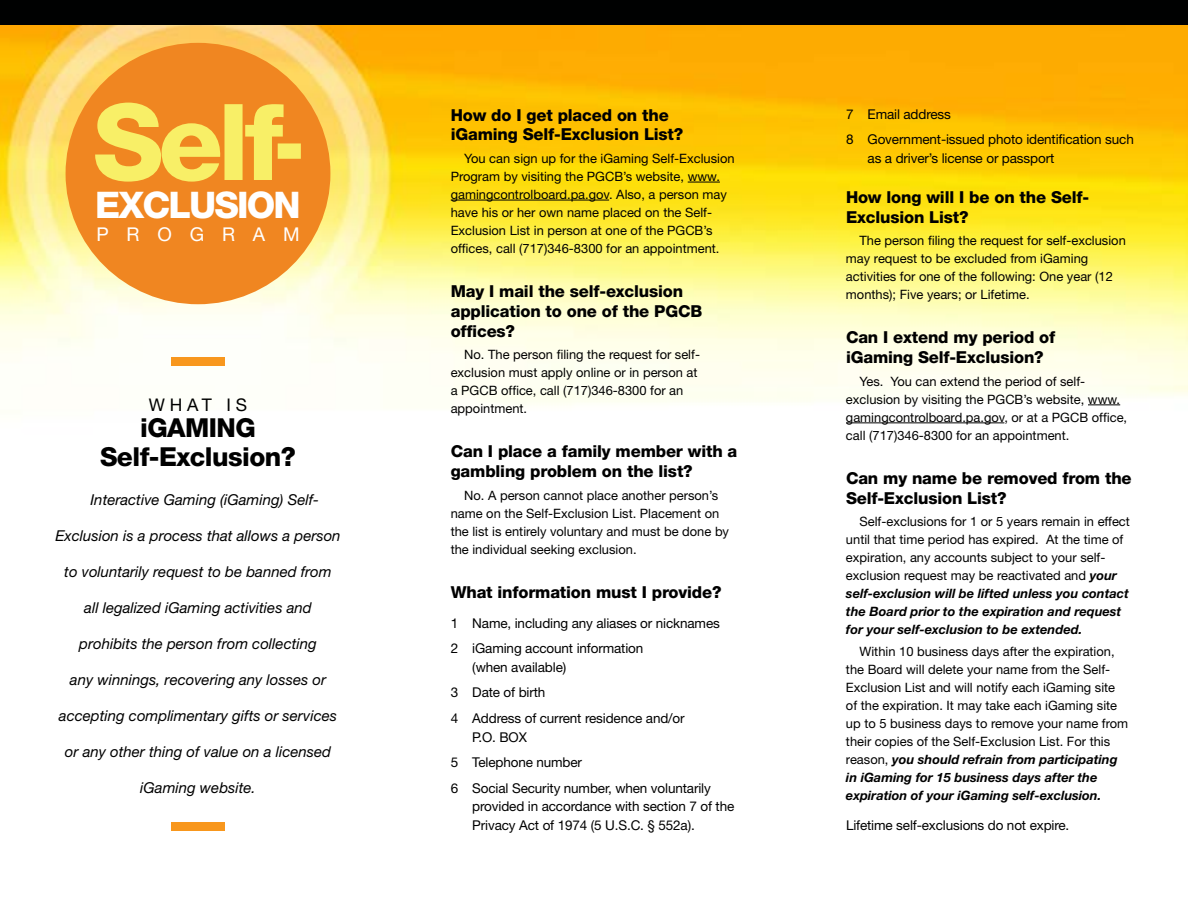
<style>
.page{position:relative;width:1188px;height:918px;background:#fff}
.page>*{position:absolute;margin:0;border:0;box-sizing:border-box;transform-origin:0 0}
.t1{font:800 36.75px "Helvetica Neue";letter-spacing:-.05em;color:#fff}
.t2{font:800 26.25px/29.1px "Helvetica Neue";letter-spacing:-.02em;color:#000;text-align:center}
.t3{font:19.05px "Helvetica Neue";letter-spacing:.94em;color:#fff}
.t4{font:17.4px "Helvetica Neue";letter-spacing:.28em;color:#000}
.t5{font:800 16.5px/19.8px "Helvetica Neue";letter-spacing:-.01em;color:#000}
.t6{font:italic 15px "Helvetica Neue";color:#000}
.t7{font:13.5px/25.5px "Helvetica Neue";letter-spacing:-.01em;color:#000}
.t8{font:12.9px/18px "Helvetica Neue";color:#000}
.s1{font-weight:700;font-style:italic}
</style>
<div class="page">
<img style="left:0;top:25px;width:1188px;height:399px">
<div style="left:66px;top:43px;width:264px;height:261px;background:#f08621;border-radius:50%"></div>
<div style="left:0;top:0;width:1188px;height:25px;background:#000101"></div>
<div style="left:171px;top:357px;width:54px;height:9px;background:#f8971d"></div>
<div style="left:171px;top:822px;width:54px;height:9px;background:#f8971d"></div>
<hr style="left:688px;top:182px;width:32px;height:1px;background:#000">
<hr style="left:451px;top:200px;width:158px;height:1px;background:#000">
<hr style="left:1088px;top:405px;width:32px;height:1px;background:#000">
<hr style="left:846px;top:423px;width:158px;height:1px;background:#000">
<svg style="left:95px;top:103px;width:206px;height:79px"></svg>
<h1 class="t1" style="left:95px;top:183px;width:207px">EXCLUSION</h1>
<h3 class="t3" style="left:96px;top:223px;width:205px">PROGRAM</h3>
<h3 class="t4" style="left:149px;top:394px;width:100px">WHAT IS</h3>
<h2 class="t2" style="left:100px;top:413px;width:197px">iGAMING<br>Self-Exclusion?</h2>
<p class="t6" style="left:90px;top:491px;width:230px">Interactive Gaming (iGaming) Self-</p>
<p class="t6" style="left:55px;top:527px;width:287px">Exclusion is a process that allows a person</p>
<p class="t6" style="left:64px;top:563px;width:269px">to voluntarily request to be banned from</p>
<p class="t6" style="left:84px;top:599px;width:229px">all legalized iGaming activities and</p>
<p class="t6" style="left:79px;top:635px;width:239px">prohibits the person from collecting</p>
<p class="t6" style="left:70px;top:671px;width:258px">any winnings, recovering any losses or</p>
<p class="t6" style="left:59px;top:707px;width:280px">accepting complimentary gifts or services</p>
<p class="t6" style="left:65px;top:743px;width:268px">or any other thing of value on a licensed</p>
<p class="t6" style="left:140px;top:779px;width:117px">iGaming website.</p>
<p class="t5" style="left:451px;top:105px;width:234px">How do I get placed on the iGaming Self-Exclusion List?</p>
<p class="t8" style="left:451px;top:149px;width:285px;text-indent:14px">You can sign up for the iGaming Self-Exclusion Program by visiting the PGCB’s website, www. gamingcontrolboard.pa.gov. Also, a person may have his or her own name placed on the Self-Exclusion List in person at one of the PGCB’s offices, call (717)346-8300 for an appointment.</p>
<p class="t5" style="left:451px;top:281px;width:253px">May I mail the self-exclusion application to one of the PGCB offices?</p>
<p class="t8" style="left:451px;top:345px;width:251px;text-indent:14px">No. The person filing the request for self&shy;exclusion must apply online or in person at a PGCB office, call (717)346-8300 for an appointment.</p>
<p class="t5" style="left:451px;top:442px;width:288px">Can I place a family member with a gambling problem on the list?</p>
<p class="t8" style="left:451px;top:486px;width:280px;text-indent:14px">No. A person cannot place another person’s name on the Self-Exclusion List. Placement on the list is entirely voluntary and must be done by the individual seeking exclusion.</p>
<p class="t5" style="left:451px;top:582px;width:272px">What information must I provide?</p>
<p class="t7" style="left:451px;top:610px;width:271px">1 Name, including any aliases or nicknames<br>2 iGaming account information</p>
<p class="t7" style="left:451px;top:654px;width:236px;text-indent:22px">(when available)<br>3 Date of birth<br>4 Address of current residence and/or</p>
<p class="t7" style="left:451px;top:724px;width:262px;text-indent:22px">P.O. BOX<br>5 Telephone number<br>6 Social Security number, when voluntarily</p>
<p class="t7" style="left:472px;top:797px;width:263px;line-height:18.8px">provided in accordance with section 7 of the<br>Privacy Act of 1974 (5 U.S.C. § 552a).</p>
<p class="t7" style="left:846px;top:101px;width:289px">7 Email address<br>8 Government-issued photo identification such</p>
<p class="t7" style="left:868px;top:145px;width:188px">as a driver’s license or passport</p>
<p class="t5" style="left:846px;top:187px;width:245px">How long will I be on the Self-<br>Exclusion List?</p>
<p class="t8" style="left:846px;top:231px;width:281px;text-indent:14px">The person filing the request for self-exclusion may request to be excluded from iGaming activities for one of the following: One year (12 months); Five years; or Lifetime.</p>
<p class="t5" style="left:846px;top:328px;width:211px">Can I extend my period of iGaming Self-Exclusion?</p>
<p class="t8" style="left:846px;top:372px;width:283px;text-indent:14px">Yes. You can extend the period of self&shy;exclusion by visiting the PGCB’s website, www. gamingcontrolboard.pa.gov, or at a PGCB office, call (717)346-8300 for an appointment.</p>
<p class="t5" style="left:846px;top:468px;width:287px">Can my name be removed from the<br>Self-Exclusion List?</p>
<p class="t8" style="left:846px;top:512px;width:285px;text-indent:14px">Self-exclusions for 1 or 5 years remain in effect until that time period has expired. At the time of expiration, any accounts subject to your self&shy;exclusion request may be reactivated and <span class="s1">your self-exclusion will be lifted unless you contact the Board prior to the expiration and request for your self-exclusion to be extended.</span></p>
<p class="t8" style="left:846px;top:643px;width:284px;text-indent:14px">Within 10 business days after the expiration, the Board will delete your name from the Self-Exclusion List and will notify each iGaming site of the expiration. It may take each iGaming site up to 5 business days to remove your name from their copies of the Self-Exclusion List. For this reason, <span class="s1">you should refrain from participating in iGaming for 15 business days after the expiration of your iGaming self-exclusion.</span></p>
<p class="t7" style="left:846px;top:812px;width:225px">Lifetime self-exclusions do not expire.</p>
</div>
